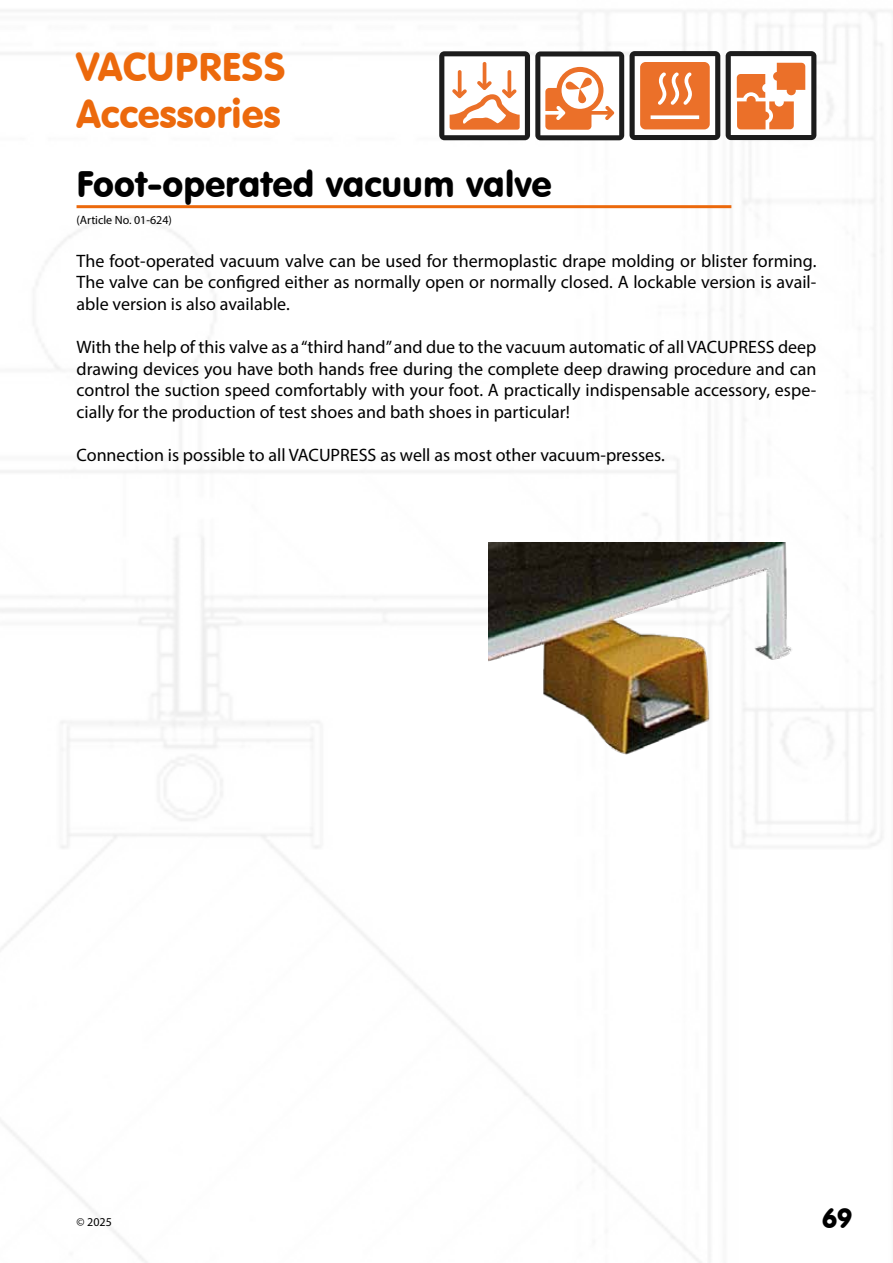
<style>
.page{position:relative;width:893px;height:1263px;background:#fff}
.page>*{position:absolute;margin:0;border:0;box-sizing:border-box;transform-origin:0 0}
.t1{font:39px/46.8px "VAG Rounded BT";color:#ec690c}
.t2{font:36px "VAG Rounded BT";color:#000}
.t3{font:27px "VAG Rounded BT";color:#000}
.t4{font:18px/21.6px "Myriad Pro";color:#000;text-align:justify}
.t5{font:12px "Myriad Pro";color:#000}
</style>
<div class="page">
<img style="left:0;top:9px;width:893px;height:1254px">
<img style="left:488px;top:543px;width:328px;height:215px">
<svg style="left:726px;top:51px;width:90px;height:89px"></svg>
<svg style="left:439px;top:51px;width:281px;height:89px"></svg>
<hr style="left:77px;top:205px;width:654px;height:3px;background:#ec690c">
<h1 class="t1" style="left:77px;top:43px;width:210px">VACUPRESS<br>Accessories</h1>
<h2 class="t2" style="left:77px;top:162px;width:476px">Foot-operated vacuum valve</h2>
<p class="t5" style="left:77px;top:213px;width:97px">(Article No. 01-624)</p>
<p class="t4" style="left:77px;top:249px;width:741px">The foot-operated vacuum valve can be used for thermoplastic drape molding or blister forming.<br>The valve can be configred either as normally open or normally closed. A lockable version is avail&shy;able version is also available.</p>
<p class="t4" style="left:77px;top:336px;width:741px">With the help of this valve as a “third hand” and due to the vacuum automatic of all VACUPRESS deep drawing devices you have both hands free during the complete deep drawing procedure and can control the suction speed comfortably with your foot. A practically indispensable accessory, espe&shy;cially for the production of test shoes and bath shoes in particular!</p>
<p class="t4" style="left:77px;top:444px;width:590px">Connection is possible to all VACUPRESS as well as most other vacuum-presses.</p>
<p class="t5" style="left:77px;top:1214px;width:37px">© 2025</p>
<h3 class="t3" style="left:822px;top:1201px;width:32px">69</h3>
</div>
